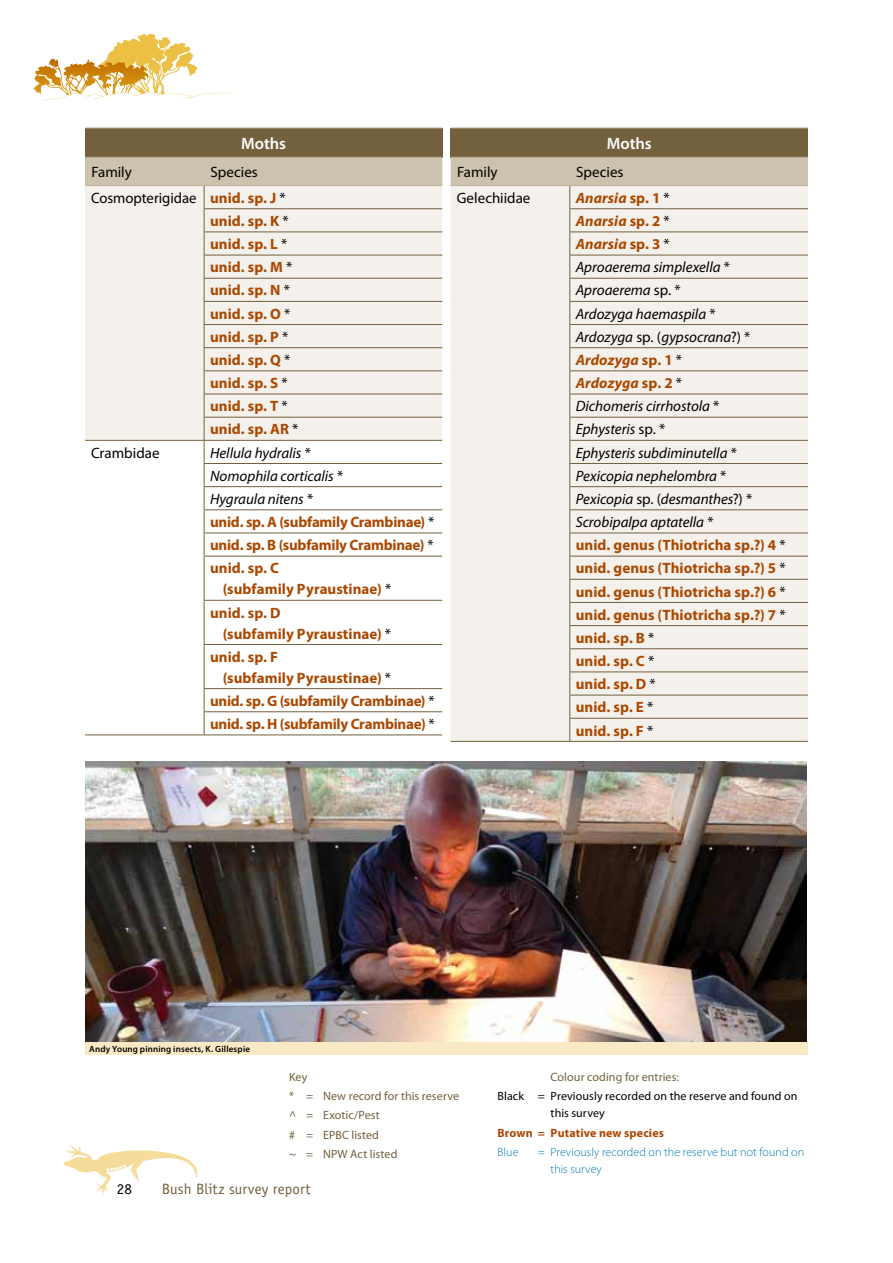
<style>
.page{position:relative;width:893px;height:1263px;background:#fff}
.page>*{position:absolute;margin:0;border:0;box-sizing:border-box;transform-origin:0 0}
.t1{font:600 16.5px "Myriad Pro";letter-spacing:-.005em;color:#fff}
.t2{font:italic 15px/23.1px "Myriad Pro";color:#000}
.t3{font:700 15px/23.1px "Myriad Pro";color:#ab4800}
.t4{font:15px/25.7px "Myriad Pro";color:#000}
.t5{font:15px "Officina Sans";letter-spacing:.005em;color:#73603d}
.t6{font:15px "Officina Sans";color:#000}
.t7{font:12px/19.4px "Myriad Pro";letter-spacing:.005em;color:#73603d}
.t8{font:300 12px/17.2px "Myriad Pro";letter-spacing:.005em;color:#007ab3}
.t9{font:12px/17.2px "Myriad Pro";letter-spacing:.005em;color:#000}
.t10{font:700 12px "Myriad Pro";letter-spacing:.015em;color:#ab4800}
.t11{font:600 9px "Myriad Pro";letter-spacing:.02em;color:#000}
.s1{font-weight:700;color:#ab4800}
.s2{font-weight:400;color:#000}
.s3{font-weight:400;font-style:italic;color:#000}
.s4{font-weight:700;font-style:normal;color:#ab4800}
.s5{font-style:normal}
</style>
<div class="page">
<svg style="left:34px;top:34px;width:200px;height:67px"></svg>
<svg style="left:63px;top:1145px;width:135px;height:50px"></svg>
<img style="left:85px;top:761px;width:722px;height:281px">
<div style="left:85px;top:1042px;width:723px;height:12px;background:#f9eac5"></div>
<div style="left:85px;top:128px;width:357px;height:29px;background:#73603d"></div>
<hr style="left:85px;top:128px;width:119px;height:1px;background:#beb199">
<hr style="left:204px;top:128px;width:238px;height:1px;background:#beb199">
<svg style="left:85px;top:158px;width:357px;height:398px"></svg>
<hr style="left:204px;top:533px;width:238px;height:1px;background:#73603d">
<hr style="left:204px;top:556px;width:1px;height:44px;background:#73603d">
<hr style="left:204px;top:556px;width:238px;height:1px;background:#73603d">
<hr style="left:204px;top:601px;width:1px;height:43px;background:#73603d">
<hr style="left:204px;top:600px;width:238px;height:1px;background:#73603d">
<hr style="left:204px;top:645px;width:1px;height:43px;background:#73603d">
<hr style="left:204px;top:644px;width:238px;height:1px;background:#73603d">
<hr style="left:204px;top:688px;width:238px;height:1px;background:#73603d">
<svg style="left:204px;top:689px;width:1px;height:45px"></svg>
<hr style="left:204px;top:711px;width:238px;height:1px;background:#73603d">
<hr style="left:85px;top:157px;width:119px;height:1px;background:#beb199">
<hr style="left:204px;top:157px;width:238px;height:1px;background:#beb199">
<hr style="left:85px;top:734px;width:119px;height:1px;background:#73603d">
<hr style="left:204px;top:734px;width:238px;height:1px;background:#73603d">
<hr style="left:85px;top:440px;width:119px;height:1px;background:#73603d">
<hr style="left:204px;top:440px;width:238px;height:1px;background:#73603d">
<div style="left:451px;top:128px;width:357px;height:29px;background:#73603d"></div>
<hr style="left:451px;top:128px;width:119px;height:1px;background:#beb199">
<hr style="left:570px;top:128px;width:238px;height:1px;background:#beb199">
<svg style="left:451px;top:158px;width:357px;height:583px;background:#efebe5"></svg>
<hr style="left:569px;top:718px;width:239px;height:1px;background:#73603d">
<hr style="left:451px;top:157px;width:119px;height:1px;background:#beb199">
<hr style="left:570px;top:157px;width:238px;height:1px;background:#beb199">
<hr style="left:451px;top:741px;width:119px;height:1px;background:#73603d">
<hr style="left:570px;top:741px;width:238px;height:1px;background:#73603d">
<p class="t1" style="left:241px;top:133px;width:46px">Moths</p>
<p class="t1" style="left:607px;top:133px;width:46px">Moths</p>
<p class="t4" style="left:91px;top:159px;width:42px">Family</p>
<p class="t4" style="left:91px;top:159px;width:196px;text-indent:119px">Species<br>Cosmopterigidae <span class="s1">unid. sp. J</span> *</p>
<p class="t3" style="left:210px;top:209px;width:90px">unid. sp. K <span class="s2">* </span>unid. sp. L <span class="s2">* </span>unid. sp. M <span class="s2">* </span>unid. sp. N <span class="s2">* </span>unid. sp. O <span class="s2">* </span>unid. sp. P <span class="s2">* </span>unid. sp. Q <span class="s2">* </span>unid. sp. S <span class="s2">* </span>unid. sp. T <span class="s2">* </span>unid. sp. AR <span class="s2">*</span></p>
<p class="t4" style="left:91px;top:439px;width:70px">Crambidae</p>
<p class="t3" style="left:210px;top:440px;width:226px"><span class="s3">Hellula hydralis</span> <span class="s2">*<br></span><span class="s3">Nomophila corticalis</span> <span class="s2">*<br></span><span class="s3">Hygraula nitens</span> <span class="s2">*<br></span>unid. sp. A (subfamily Crambinae) <span class="s2">* </span>unid. sp. B (subfamily Crambinae) <span class="s2">* </span>unid. sp. C</p>
<p class="t3" style="left:210px;top:577px;width:183px;text-indent:13px">(subfamily Pyraustinae) <span class="s2">* </span>unid. sp. D</p>
<p class="t3" style="left:210px;top:621px;width:183px;text-indent:13px">(subfamily Pyraustinae) <span class="s2">* </span>unid. sp. F</p>
<p class="t3" style="left:210px;top:666px;width:226px;text-indent:13px">(subfamily Pyraustinae) <span class="s2">*<br></span>unid. sp. G (subfamily Crambinae) <span class="s2">* </span>unid. sp. H (subfamily Crambinae) <span class="s2">*</span></p>
<p class="t4" style="left:457px;top:159px;width:42px">Family</p>
<p class="t4" style="left:576px;top:159px;width:49px">Species</p>
<p class="t4" style="left:457px;top:185px;width:75px">Gelechiidae</p>
<p class="t2" style="left:576px;top:186px;width:211px"><span class="s1">Anarsia</span> <span class="s4">sp. 1</span> <span class="s5">*<br></span><span class="s1">Anarsia</span> <span class="s4">sp. 2</span> <span class="s5">*<br></span><span class="s1">Anarsia</span> <span class="s4">sp. 3</span> <span class="s5">*<br></span>Aproaerema simplexella <span class="s5">*<br></span>Aproaerema <span class="s5">sp. *<br></span>Ardozyga haemaspila <span class="s5">*<br></span>Ardozyga <span class="s5">sp. (</span>gypsocrana<span class="s5">?) *<br></span><span class="s1">Ardozyga</span> <span class="s4">sp. 1</span> <span class="s5">*<br></span><span class="s1">Ardozyga</span> <span class="s4">sp. 2</span> <span class="s5">*<br></span>Dichomeris cirrhostola <span class="s5">*<br></span>Ephysteris <span class="s5">sp. *<br></span>Ephysteris subdiminutella <span class="s5">*<br></span>Pexicopia nephelombra <span class="s5">*<br></span>Pexicopia <span class="s5">sp. (</span>desmanthes<span class="s5">?) *<br></span>Scrobipalpa aptatella <span class="s5">*<br></span><span class="s4">unid. genus (Thiotricha sp.?) 4</span> <span class="s5">* </span><span class="s4">unid. genus (Thiotricha sp.?) 5</span> <span class="s5">* </span><span class="s4">unid. genus (Thiotricha sp.?) 6</span> <span class="s5">* </span><span class="s4">unid. genus (Thiotricha sp.?) 7</span> <span class="s5">* </span><span class="s4">unid. sp. B</span> <span class="s5">*<br></span><span class="s4">unid. sp. C</span> <span class="s5">*<br></span><span class="s4">unid. sp. D</span> <span class="s5">*<br></span><span class="s4">unid. sp. E</span> <span class="s5">*<br></span><span class="s4">unid. sp. F</span> <span class="s5">*</span></p>
<p class="t11" style="left:89px;top:1043px;width:162px">Andy Young pinning insects, K. Gillespie</p>
<p class="t7" style="left:289px;top:1067px;width:172px">Key<br>* = New record for this reserve ^ = Exotic/Pest<br># = EPBC listed<br>~ = NPW Act listed</p>
<p class="t7" style="left:551px;top:1067px;width:130px">Colour coding for entries:</p>
<p class="t9" style="left:551px;top:1087px;width:248px;text-indent:-53px">Black = Previously recorded on the reserve and found on this survey</p>
<p class="t10" style="left:497px;top:1125px;width:168px">Brown = Putative new species</p>
<p class="t8" style="left:497px;top:1143px;width:22px">Blue</p>
<p class="t8" style="left:551px;top:1143px;width:255px;text-indent:-13px">= Previously recorded on the reserve but not found on this survey</p>
<p class="t6" style="left:117px;top:1180px;width:16px">28</p>
<p class="t5" style="left:162px;top:1180px;width:150px">Bush Blitz survey report</p>
</div>
